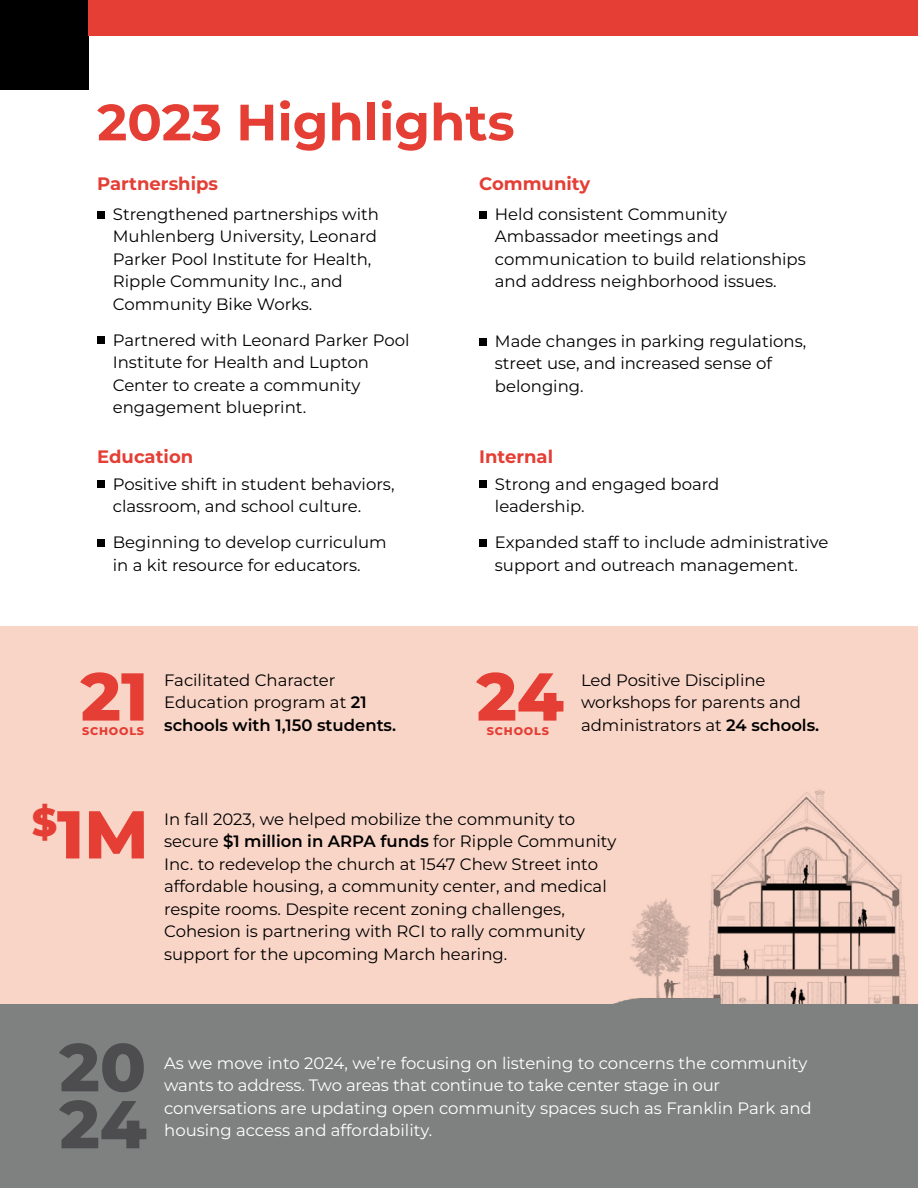
<style>
.page{position:relative;width:918px;height:1188px;background:#fff}
.page>*{position:absolute;margin:0;border:0;box-sizing:border-box;transform-origin:0 0}
.t1{font:800 67.5px "Montserrat";color:#e43e35}
.t2{font:800 67.5px/57px "Montserrat";color:#4d4d4f}
.t3{font:700 51px "Montserrat";color:#e43e35}
.t4{font:700 18px "Montserrat";color:#e43e35}
.t5{font:16.5px/22.5px "Montserrat";color:#000}
.t6{font:16.5px/22.5px "Montserrat";letter-spacing:-.005em;color:#fff}
.t7{font:800 11.1px "Montserrat";letter-spacing:.07em;color:#e43e35}
.s1{font-weight:600}
</style>
<div class="page">
<div style="left:0;top:626px;width:918px;height:562px;background:#f9d5c7"></div>
<div style="left:0;top:0;width:89px;height:89px;background:#000"></div>
<div style="left:97px;top:211px;width:8px;height:7px;background:#000"></div>
<div style="left:479px;top:211px;width:8px;height:7px;background:#000"></div>
<div style="left:97px;top:337px;width:8px;height:7px;background:#000"></div>
<div style="left:97px;top:481px;width:8px;height:7px;background:#000"></div>
<div style="left:479px;top:481px;width:8px;height:7px;background:#000"></div>
<div style="left:97px;top:539px;width:8px;height:8px;background:#000"></div>
<div style="left:479px;top:539px;width:8px;height:8px;background:#000"></div>
<div style="left:479px;top:338px;width:8px;height:8px;background:#000"></div>
<div style="left:89px;top:0;width:829px;height:36px;background:#e43e35"></div>
<img style="left:612px;top:789px;width:294px;height:215px">
<div style="left:0;top:1004px;width:918px;height:184px;background:#7f8080"></div>
<h2 class="t3" style="left:97px;top:86px;width:419px">2023 Highlights</h2>
<p class="t4" style="left:97px;top:170px;width:122px">Partnerships</p>
<p class="t4" style="left:479px;top:170px;width:113px">Community</p>
<p class="t5" style="left:113px;top:202px;width:268px;text-indent:-13px">• Strengthened partnerships with<br>Muhlenberg University, Leonard<br>Parker Pool Institute for Health,<br>Ripple Community Inc., and<br>Community Bike Works.</p>
<p class="t5" style="left:113px;top:328px;width:298px;text-indent:-13px">• Partnered with Leonard Parker Pool<br>Institute for Health and Lupton<br>Center to create a community engagement blueprint.</p>
<p class="t5" style="left:495px;top:202px;width:312px;text-indent:-13px">• Held consistent Community<br>Ambassador meetings and communication to build relationships and address neighborhood issues.</p>
<p class="t5" style="left:495px;top:329px;width:313px;text-indent:-13px">• Made changes in parking regulations, street use, and increased sense of belonging.</p>
<p class="t4" style="left:97px;top:444px;width:98px">Education</p>
<p class="t4" style="left:479px;top:444px;width:75px">Internal</p>
<p class="t5" style="left:113px;top:472px;width:283px;text-indent:-13px">• Positive shift in student behaviors, classroom, and school culture.</p>
<p class="t5" style="left:113px;top:530px;width:275px;text-indent:-13px">• Beginning to develop curriculum in a kit resource for educators.</p>
<p class="t5" style="left:495px;top:472px;width:226px;text-indent:-13px">• Strong and engaged board leadership.</p>
<p class="t5" style="left:495px;top:530px;width:335px;text-indent:-13px">• Expanded staff to include administrative support and outreach management.</p>
<h1 class="t1" style="left:81px;top:647px;width:69px">21</h1>
<p class="t7" style="left:82px;top:722px;width:63px">SCHOOLS</p>
<h1 class="t1" style="left:477px;top:647px;width:89px">24</h1>
<p class="t7" style="left:487px;top:722px;width:63px">SCHOOLS</p>
<p class="t5" style="left:164px;top:668px;width:234px">Facilitated Character<br>Education program at <span class="s1">21 schools with 1,150 students.</span></p>
<p class="t5" style="left:581px;top:668px;width:240px">Led Positive Discipline workshops for parents and administrators at <span class="s1">24 schools.</span></p>
<h1 class="t1" style="left:32px;top:785px;width:118px"><sup>$</sup>1M</h1>
<p class="t5" style="left:164px;top:807px;width:454px">In fall 2023, we helped mobilize the community to secure <span class="s1">$1 million in ARPA funds</span> for Ripple Community Inc. to redevelop the church at 1547 Chew Street into affordable housing, a community center, and medical respite rooms. Despite recent zoning challenges, Cohesion is partnering with RCI to rally community support for the upcoming March hearing.</p>
<h1 class="t2" style="left:59px;top:1035px;width:89px">20<br>24</h1>
<p class="t6" style="left:164px;top:1051px;width:649px">As we move into 2024, we’re focusing on listening to concerns the community wants to address. Two areas that continue to take center stage in our conversations are updating open community spaces such as Franklin Park and housing access and affordability.</p>
</div>
